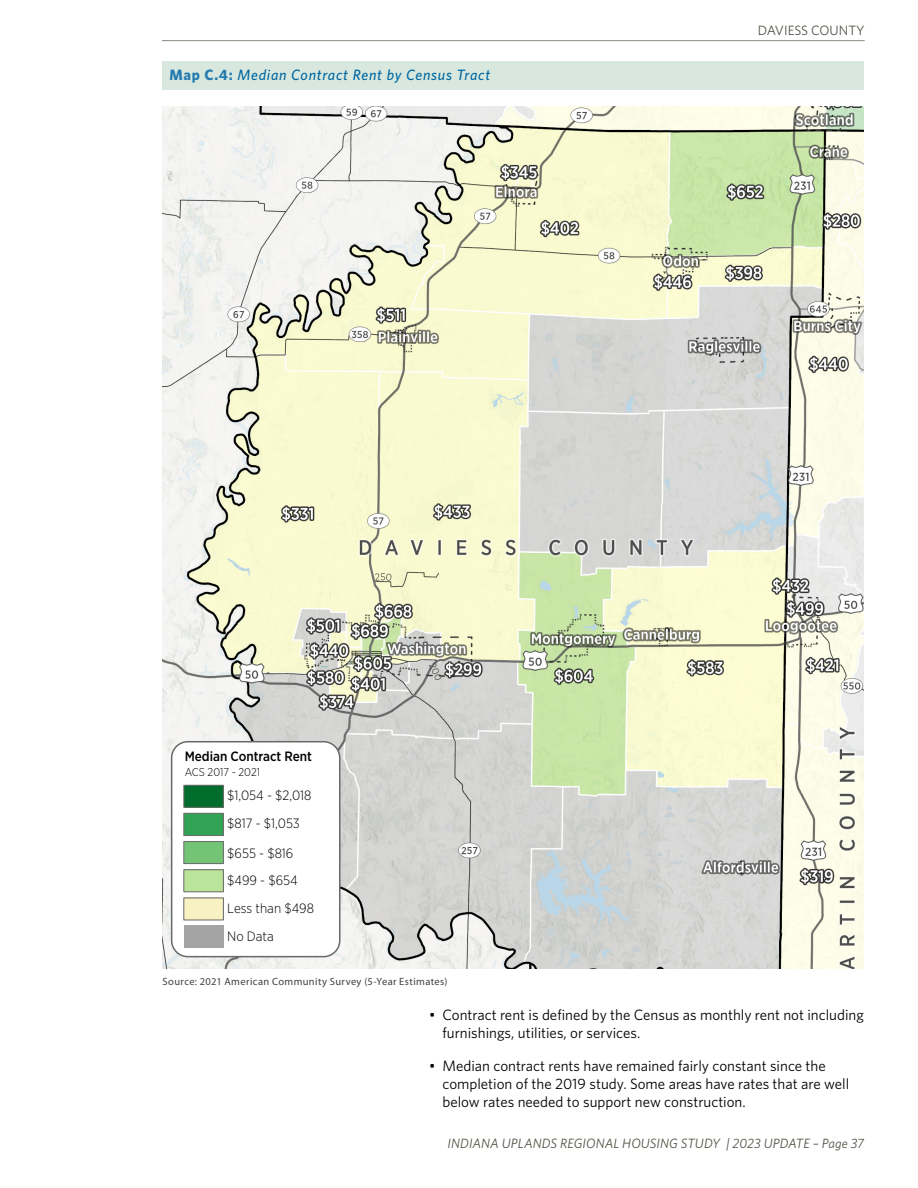
<style>
.page{position:relative;width:918px;height:1188px;background:#fff}
.page>*{position:absolute;margin:0;border:0;box-sizing:border-box;transform-origin:0 0}
.t1{font:15px/18px "Whitney";color:#000}
.t2{font:italic 500 15px "Whitney";letter-spacing:.05em;color:#0067a2}
.t3{font:300 13.5px/27.2px "Gotham Narrow";color:#000}
.t4{font:italic 13.5px "Whitney";letter-spacing:.005em;color:#535247}
.t5{font:500 13.5px "Gotham Narrow";color:#000}
.t6{font:13.5px "Whitney";color:#535247}
.t7{font:300 11.25px "Gotham Narrow";color:#000}
.t8{font:10.5px "Myriad Pro";letter-spacing:.035em;color:#414042}
.s1{font-weight:700;font-style:normal;color:#247bb0}
</style>
<div class="page">
<hr style="left:162px;top:40px;width:703px;height:1px;background:#99948d">
<img style="left:162px;top:106px;width:702px;height:862px">
<div style="left:163px;top:61px;width:701px;height:29px;background:#d8e8de"></div>
<div style="left:172px;top:742px;width:168px;height:215px;background:#fff;border-radius:16px"></div>
<div style="left:171px;top:741px;width:169px;height:216px;border:2px solid #686868;border-radius:16px"></div>
<div style="left:184px;top:898px;width:39px;height:22px;background:#f8f1c1"></div>
<div style="left:183px;top:897px;width:41px;height:24px;border:1px solid #6e6e6e"></div>
<div style="left:184px;top:870px;width:39px;height:22px;background:#bae499"></div>
<div style="left:183px;top:869px;width:41px;height:23px;border:1px solid #6e6e6e"></div>
<div style="left:184px;top:842px;width:39px;height:22px;background:#74c476"></div>
<div style="left:183px;top:841px;width:41px;height:23px;border:1px solid #6e6e6e"></div>
<div style="left:184px;top:813px;width:39px;height:23px;background:#31a354"></div>
<div style="left:183px;top:813px;width:41px;height:23px;border:1px solid #6e6e6e"></div>
<div style="left:184px;top:785px;width:39px;height:22px;background:#006d2c"></div>
<div style="left:183px;top:785px;width:41px;height:23px;border:1px solid #6e6e6e"></div>
<div style="left:184px;top:926px;width:39px;height:22px;background:#a5a4a4"></div>
<p class="t2" style="left:169px;top:65px;width:322px"><span class="s1">Map C.4:</span> Median Contract Rent by Census Tract</p>
<p class="t5" style="left:185px;top:747px;width:129px">Median Contract Rent</p>
<p class="t3" style="left:227px;top:781px;width:86px;line-height:28px">$1,054 - $2,018 $817 - $1,053</p>
<p class="t3" style="left:227px;top:840px;width:88px">$655 - $816 $499 - $654<br>Less than $498</p>
<p class="t7" style="left:185px;top:765px;width:77px">ACS 2017 - 2021</p>
<p class="t6" style="left:758px;top:21px;width:108px">DAVIESS COUNTY</p>
<p class="t3" style="left:227px;top:922px;width:48px">No Data</p>
<p class="t8" style="left:163px;top:976px;width:286px">Source: 2021 American Community Survey (5-Year Estimates)</p>
<p class="t1" style="left:442px;top:1005px;width:423px;text-indent:-14px">• Contract rent is defined by the Census as monthly rent not including furnishings, utilities, or services.</p>
<p class="t1" style="left:442px;top:1057px;width:408px;text-indent:-14px">• Median contract rents have remained fairly constant since the completion of the 2019 study. Some areas have rates that are well below rates needed to support new construction.</p>
<p class="t4" style="left:448px;top:1134px;width:418px">INDIANA UPLANDS REGIONAL HOUSING STUDY | 2023 UPDATE – Page 37</p>
</div>
